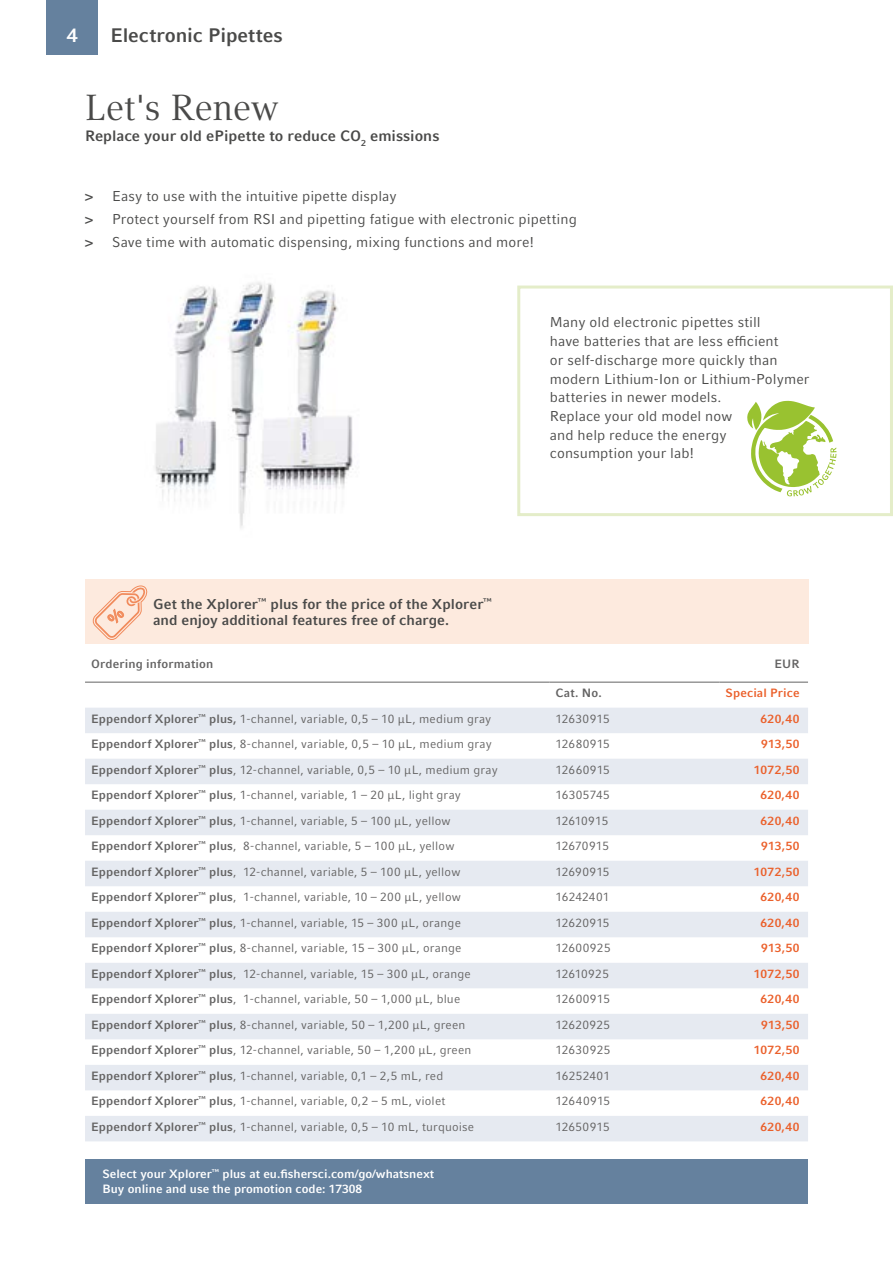
<style>
.page{position:relative;width:893px;height:1263px;background:#fff}
.page>*{position:absolute;margin:0;border:0;box-sizing:border-box;transform-origin:0 0}
.t1{font:36px "Compatil Textfor Eppendorf";letter-spacing:-.01em;color:#4a4a49}
.t2{font:700 19.5px "Compatil Factfor Eppendorf";letter-spacing:-.005em;color:#4a4a49}
.t3{font:700 19.5px "Compatil Factfor Eppendorf";color:#fff}
.t4{font:700 15px "Compatil Factfor Eppendorf";color:#4a4a49}
.t5{font:14.25px/18.8px "Compatil Factfor Eppendorf";letter-spacing:.005em;color:#4a4a49}
.t6{font:700 14.25px "Compatil Factfor Eppendorf";letter-spacing:.005em;color:#4a4a49}
.t7{font:12px "Compatil Factfor Eppendorf";letter-spacing:.01em;color:#646363}
.t8{font:700 12px "Compatil Factfor Eppendorf";letter-spacing:.03em;color:#eb602b}
.t9{font:700 12px/15px "Compatil Factfor Eppendorf";color:#fff}
.t10{font:700 12px "Compatil Factfor Eppendorf";letter-spacing:.01em;color:#646363}
.t11{font:700 12px "Compatil Factfor Eppendorf";letter-spacing:.01em;color:#eb602b}
.t12{font:12px "Compatil Factfor Eppendorf";letter-spacing:-.01em;color:#646363}
.t13{font:12px "Compatil Factfor Eppendorf";letter-spacing:.035em;color:#646363}
.t14{font:12px "Compatil Factfor Eppendorf";letter-spacing:.03em;color:#646363}
.s1{font-weight:700}
</style>
<div class="page">
<div style="left:85px;top:579px;width:723px;height:65px;background:#fdeade"></div>
<svg style="left:85px;top:708px;width:723px;height:433px;fill:#e6eaf1"></svg>
<hr style="left:85px;top:682px;width:464px;height:1px;background:#646363">
<hr style="left:549px;top:682px;width:170px;height:1px;background:#646363">
<hr style="left:719px;top:682px;width:89px;height:1px;background:#646363">
<div style="left:85px;top:1159px;width:723px;height:44px;background:#65819e"></div>
<div style="left:517px;top:286px;width:376px;height:230px;border:3px solid #e4edc9"></div>
<svg style="left:747px;top:401px;width:89px;height:95px"></svg>
<img style="left:155px;top:282px;width:198px;height:246px">
<div style="left:47px;top:0;width:51px;height:54px;background:#65819e"></div>
<svg style="left:92px;top:585px;width:56px;height:55px"></svg>
<h2 class="t3" style="left:67px;top:24px;width:12px">4</h2>
<h2 class="t2" style="left:111px;top:24px;width:174px">Electronic Pipettes</h2>
<h1 class="t1" style="left:85px;top:87px;width:195px">Let's Renew</h1>
<p class="t4" style="left:85px;top:127px;width:356px">Replace your old ePipette to reduce CO<sub>2</sub> emissions</p>
<p class="t5" style="left:85px;top:184px;width:493px;line-height:23px"><span class="s1">&gt;</span> Easy to use with the intuitive pipette display<br><span class="s1">&gt;</span> Protect yourself from RSI and pipetting fatigue with electronic pipetting <span class="s1">&gt;</span> Save time with automatic dispensing, mixing functions and more!</p>
<p class="t6" style="left:153px;top:595px;width:340px">Get the Xplorer<sup>™</sup> plus for the price of the Xplorer<sup>™</sup></p>
<p class="t6" style="left:153px;top:612px;width:298px">and enjoy additional features free of charge.</p>
<p class="t5" style="left:550px;top:313px;width:261px">Many old electronic pipettes still<br>have batteries that are less efficient<br>or self-discharge more quickly than modern Lithium-Ion or Lithium-Polymer batteries in newer models.<br>Replace your old model now<br>and help reduce the energy consumption your lab!</p>
<p class="t10" style="left:91px;top:657px;width:124px">Ordering information</p>
<p class="t10" style="left:774px;top:657px;width:27px">EUR</p>
<p class="t10" style="left:555px;top:686px;width:48px">Cat. No.</p>
<p class="t11" style="left:725px;top:686px;width:76px">Special Price</p>
<p class="t7" style="left:91px;top:711px;width:402px"><span class="s1">Eppendorf Xplorer</span><sup>™</sup> <span class="s1">plus,</span> 1-channel, variable, 0,5 – 10 µL, medium gray</p>
<p class="t7" style="left:555px;top:711px;width:56px">12630915</p>
<p class="t8" style="left:760px;top:711px;width:41px">620,40</p>
<p class="t7" style="left:91px;top:737px;width:402px"><span class="s1">Eppendorf Xplorer</span><sup>™</sup> <span class="s1">plus</span>, 8-channel, variable, 0,5 – 10 µL, medium gray</p>
<p class="t7" style="left:555px;top:737px;width:56px">12680915</p>
<p class="t8" style="left:761px;top:737px;width:40px">913,50</p>
<p class="t7" style="left:91px;top:762px;width:408px"><span class="s1">Eppendorf Xplorer</span><sup>™</sup> <span class="s1">plus</span>, 12-channel, variable, 0,5 – 10 µL, medium gray</p>
<p class="t7" style="left:555px;top:762px;width:56px">12660915</p>
<p class="t8" style="left:754px;top:762px;width:47px">1072,50</p>
<p class="t7" style="left:91px;top:788px;width:371px"><span class="s1">Eppendorf Xplorer</span><sup>™</sup> <span class="s1">plus</span>, 1-channel, variable, 1 – 20 µL, light gray</p>
<p class="t7" style="left:555px;top:788px;width:56px">16305745</p>
<p class="t8" style="left:760px;top:788px;width:41px">620,40</p>
<p class="t7" style="left:91px;top:813px;width:361px"><span class="s1">Eppendorf Xplorer</span><sup>™</sup> <span class="s1">plus</span>, 1-channel, variable, 5 – 100 µL, yellow</p>
<p class="t12" style="left:555px;top:813px;width:54px">12610915</p>
<p class="t8" style="left:760px;top:813px;width:41px">620,40</p>
<p class="t7" style="left:91px;top:839px;width:365px"><span class="s1">Eppendorf Xplorer</span><sup>™</sup> <span class="s1">plus</span>, 8-channel, variable, 5 – 100 µL, yellow</p>
<p class="t7" style="left:555px;top:839px;width:55px">12670915</p>
<p class="t8" style="left:761px;top:839px;width:40px">913,50</p>
<p class="t7" style="left:91px;top:864px;width:371px"><span class="s1">Eppendorf Xplorer</span><sup>™</sup> <span class="s1">plus</span>, 12-channel, variable, 5 – 100 µL, yellow</p>
<p class="t7" style="left:555px;top:864px;width:56px">12690915</p>
<p class="t8" style="left:754px;top:864px;width:47px">1072,50</p>
<p class="t7" style="left:91px;top:890px;width:371px"><span class="s1">Eppendorf Xplorer</span><sup>™</sup> <span class="s1">plus</span>, 1-channel, variable, 10 – 200 µL, yellow</p>
<p class="t7" style="left:555px;top:890px;width:56px">16242401</p>
<p class="t8" style="left:760px;top:890px;width:41px">620,40</p>
<p class="t7" style="left:91px;top:915px;width:371px"><span class="s1">Eppendorf Xplorer</span><sup>™</sup> <span class="s1">plus</span>, 1-channel, variable, 15 – 300 µL, orange</p>
<p class="t7" style="left:555px;top:915px;width:56px">12620915</p>
<p class="t8" style="left:760px;top:915px;width:41px">620,40</p>
<p class="t7" style="left:91px;top:941px;width:372px"><span class="s1">Eppendorf Xplorer</span><sup>™</sup> <span class="s1">plus</span>, 8-channel, variable, 15 – 300 µL, orange</p>
<p class="t13" style="left:555px;top:941px;width:57px">12600925</p>
<p class="t8" style="left:761px;top:941px;width:40px">913,50</p>
<p class="t7" style="left:91px;top:966px;width:381px"><span class="s1">Eppendorf Xplorer</span><sup>™</sup> <span class="s1">plus</span>, 12-channel, variable, 15 – 300 µL, orange</p>
<p class="t7" style="left:555px;top:966px;width:55px">12610925</p>
<p class="t8" style="left:754px;top:966px;width:47px">1072,50</p>
<p class="t7" style="left:91px;top:992px;width:371px"><span class="s1">Eppendorf Xplorer</span><sup>™</sup> <span class="s1">plus</span>, 1-channel, variable, 50 – 1,000 µL, blue</p>
<p class="t7" style="left:555px;top:992px;width:56px">12600915</p>
<p class="t8" style="left:760px;top:992px;width:41px">620,40</p>
<p class="t7" style="left:91px;top:1017px;width:376px"><span class="s1">Eppendorf Xplorer</span><sup>™</sup> <span class="s1">plus</span>, 8-channel, variable, 50 – 1,200 µL, green</p>
<p class="t7" style="left:555px;top:1017px;width:56px">12620925</p>
<p class="t8" style="left:761px;top:1017px;width:40px">913,50</p>
<p class="t7" style="left:91px;top:1043px;width:382px"><span class="s1">Eppendorf Xplorer</span><sup>™</sup> <span class="s1">plus</span>, 12-channel, variable, 50 – 1,200 µL, green</p>
<p class="t14" style="left:555px;top:1043px;width:57px">12630925</p>
<p class="t8" style="left:754px;top:1043px;width:47px">1072,50</p>
<p class="t7" style="left:91px;top:1069px;width:354px"><span class="s1">Eppendorf Xplorer</span><sup>™</sup> <span class="s1">plus</span>, 1-channel, variable, 0,1 – 2,5 mL, red</p>
<p class="t7" style="left:555px;top:1069px;width:56px">16252401</p>
<p class="t8" style="left:760px;top:1068px;width:41px">620,40</p>
<p class="t7" style="left:91px;top:1094px;width:356px"><span class="s1">Eppendorf Xplorer</span><sup>™</sup> <span class="s1">plus</span>, 1-channel, variable, 0,2 – 5 mL, violet</p>
<p class="t7" style="left:555px;top:1094px;width:56px">12640915</p>
<p class="t8" style="left:760px;top:1094px;width:41px">620,40</p>
<p class="t7" style="left:91px;top:1120px;width:385px"><span class="s1">Eppendorf Xplorer</span><sup>™</sup> <span class="s1">plus</span>, 1-channel, variable, 0,5 – 10 mL, turquoise</p>
<p class="t7" style="left:555px;top:1120px;width:56px">12650915</p>
<p class="t8" style="left:760px;top:1119px;width:41px">620,40</p>
<p class="t9" style="left:102px;top:1166px;width:333px">Select your Xplorer<sup>™</sup> plus at eu.fishersci.com/go/whatsnext<br>Buy online and use the promotion code: 17308</p>
</div>
